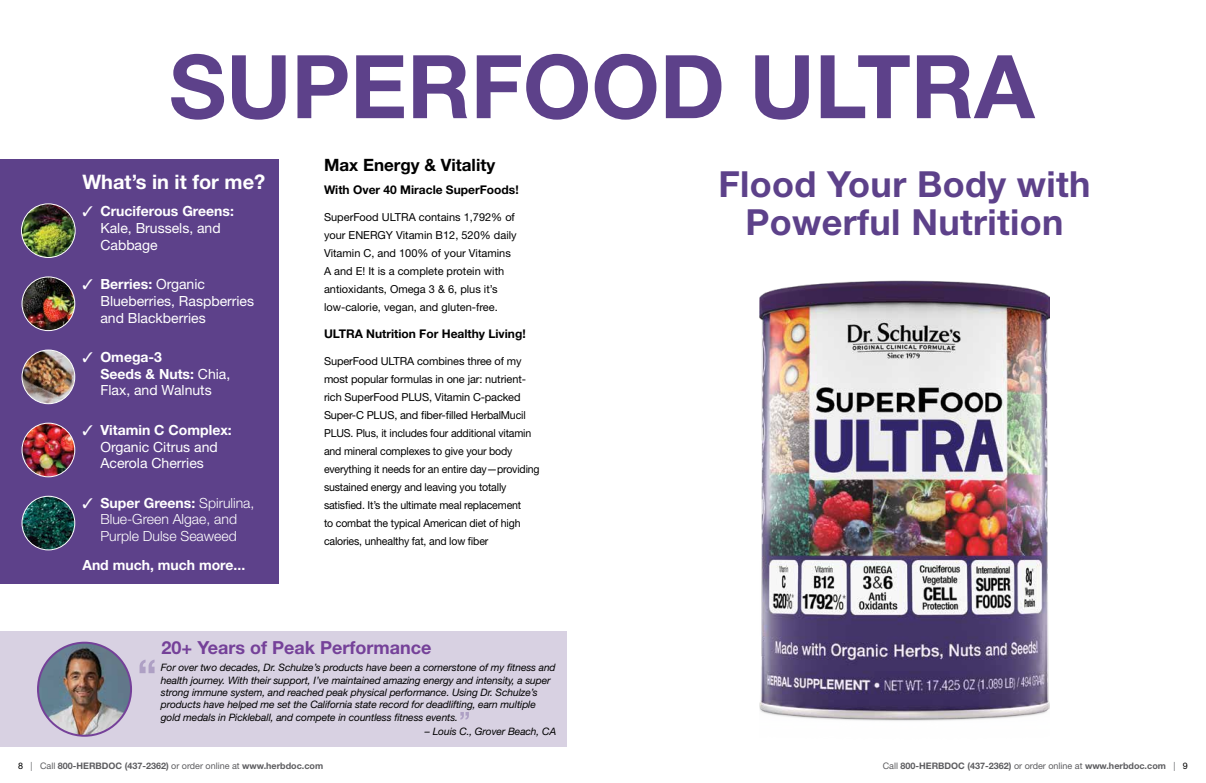
<style>
.page{position:relative;width:1206px;height:783px;background:#fff}
.page>*{position:absolute;margin:0;border:0;box-sizing:border-box;transform-origin:0 0}
.Headlines{font:700 88px "Helvetica Neue LT Std";color:#5d418a}
.Headlines-2{font:700 36px/38px "Helvetica Neue LT Std";letter-spacing:.01em;color:#5d418a;text-align:center}
.Headlines-3{font:700 20px "Helvetica Neue LT Std";color:#fff}
.Headlines-4{font:700 18px "Helvetica Neue LT Std";color:#754199}
.Headlines-5{font:700 17px "Helvetica Neue LT Std";color:#000}
.t1{font:14px/16.8px "Helvetica Neue LT Std";color:#fff}
.t2{font:300 14px/16.8px "Helvetica Neue LT Std";color:#fff;text-align:center}
.Headlines-6{font:700 14px "Helvetica Neue LT Std";color:#fff}
.Headlines-7{font:700 12px "Helvetica Neue LT Std";color:#000}
.t3{font:11px/18px "Helvetica Neue LT Std";letter-spacing:-.015em;color:#000}
.t4{font:italic 10.2px/12.3px "Helvetica Neue LT Std";letter-spacing:-.01em;color:#000}
.t5{font:700 9px "Helvetica Neue LT Std";color:#5d5d60}
.s1{font-weight:700}
.s2{font-weight:400;color:#000}
.s3{font-weight:400;color:#6d6e71}
.s4{font-weight:400}
</style>
<div class="page">
<div style="left:0;top:159px;width:279px;height:424px;background:#5d418a"></div>
<img style="left:22px;top:204px;width:53px;height:54px;border-radius:27px">
<div style="left:21px;top:203px;width:55px;height:55px;border:1px solid #fff;border-radius:50%"></div>
<img style="left:22px;top:278px;width:53px;height:53px">
<div style="left:22px;top:276px;width:53px;height:55px;border:1px solid #fff;border-radius:50%"></div>
<img style="left:22px;top:350px;width:53px;height:54px">
<div style="left:22px;top:350px;width:53px;height:54px;border:1px solid #fff;border-radius:50%"></div>
<img style="left:22px;top:423px;width:53px;height:54px">
<div style="left:22px;top:423px;width:53px;height:54px;border:1px solid #fff;border-radius:50%"></div>
<img style="left:22px;top:496px;width:53px;height:54px">
<div style="left:22px;top:496px;width:53px;height:54px;border:1px solid #fff;border-radius:50%"></div>
<img style="left:760px;top:280px;width:289px;height:441px">
<div style="left:0;top:631px;width:567px;height:116px;background:#d8d1e2"></div>
<svg style="left:140px;top:660px;width:15px;height:13px"></svg>
<img style="left:38px;top:643px;width:93px;height:93px;border-radius:47px">
<div style="left:37px;top:642px;width:95px;height:95px;border:2px solid #754199;border-radius:50%"></div>
<svg style="left:460px;top:712px;width:9px;height:8px"></svg>
<p class="Headlines" style="left:169px;top:32px;width:867px">SUPERFOOD ULTRA</p>
<p class="Headlines-3" style="left:82px;top:169px;width:184px">What’s in it for me?</p>
<p class="t1" style="left:100px;top:202px;width:135px;text-indent:-18px">✓ <span class="s1">Cruciferous Greens:<br></span>Kale, Brussels, and<br>Cabbage</p>
<p class="t1" style="left:100px;top:275px;width:155px;text-indent:-18px">✓ <span class="s1">Berries:</span> Organic<br>Blueberries, Raspberries and Blackberries</p>
<p class="t1" style="left:100px;top:348px;width:131px;text-indent:-18px">✓ <span class="s1">Omega-3<br>Seeds &amp; Nuts:</span> Chia,<br>Flax, and Walnuts</p>
<p class="t1" style="left:100px;top:421px;width:133px;text-indent:-18px">✓ <span class="s1">Vitamin C Complex:<br></span>Organic Citrus and<br>Acerola Cherries</p>
<p class="t2" style="left:82px;top:494px;width:174px">✓ <span class="s1">Super Greens:</span> Spirulina,<br>Blue-Green Algae, and<br>Purple Dulse Seaweed</p>
<p class="Headlines-6" style="left:82px;top:556px;width:164px">And much, much more...</p>
<p class="Headlines-5" style="left:324px;top:154px;width:173px">Max Energy &amp; Vitality</p>
<p class="Headlines-7" style="left:324px;top:183px;width:196px">With Over 40 Miracle SuperFoods!</p>
<p class="t3" style="left:324px;top:208px;width:194px">SuperFood ULTRA contains 1,792% of your ENERGY Vitamin B12, 520% daily Vitamin C, and 100% of your Vitamins A and E! It is a complete protein with antioxidants, Omega 3 &amp; 6, plus it’s low‑calorie, vegan, and gluten-free.</p>
<p class="Headlines-7" style="left:324px;top:327px;width:203px">ULTRA Nutrition For Healthy Living!</p>
<p class="t3" style="left:324px;top:352px;width:217px">SuperFood ULTRA combines three of my most popular formulas in one jar: nutrient&shy;rich SuperFood PLUS, Vitamin C-packed Super-C PLUS, and fiber-filled HerbalMucil PLUS. Plus, it includes four additional vitamin and mineral complexes to give your body everything it needs for an entire day—providing sustained energy and leaving you totally satisfied. It’s the ultimate meal replacement<br>to combat the typical American diet of high calories, unhealthy fat, and low fiber</p>
<p class="Headlines-4" style="left:162px;top:636px;width:271px">20+ Years of Peak Performance</p>
<p class="t4" style="left:161px;top:661px;width:396px">For over two decades, Dr. Schulze’s products have been a cornerstone of my fitness and health journey. With their support, I’ve maintained amazing energy and intensity, a super strong immune system, and reached peak physical performance. Using Dr. Schulze’s products have helped me set the California state record for deadlifting, earn multiple gold medals in Pickleball, and compete in countless fitness events.</p>
<p class="t4" style="left:425px;top:725px;width:133px">– Louis C., Grover Beach, CA</p>
<p class="Headlines-2" style="left:718px;top:164px;width:374px">Flood Your Body with<br>Powerful Nutrition</p>
<p class="t5" style="left:18px;top:760px;width:307px"><span class="s2">8</span> <span class="s3">|</span> <span class="s4">Call</span> 800-HERBDOC (437-2362) <span class="s4">or order online at</span> www.herbdoc.com</p>
<p class="t5" style="left:883px;top:760px;width:307px"><span class="s4">Call</span> 800-HERBDOC (437-2362) <span class="s4">or order online at</span> www.herbdoc.com <span class="s3">|</span> <span class="s2">9</span></p>
</div>
